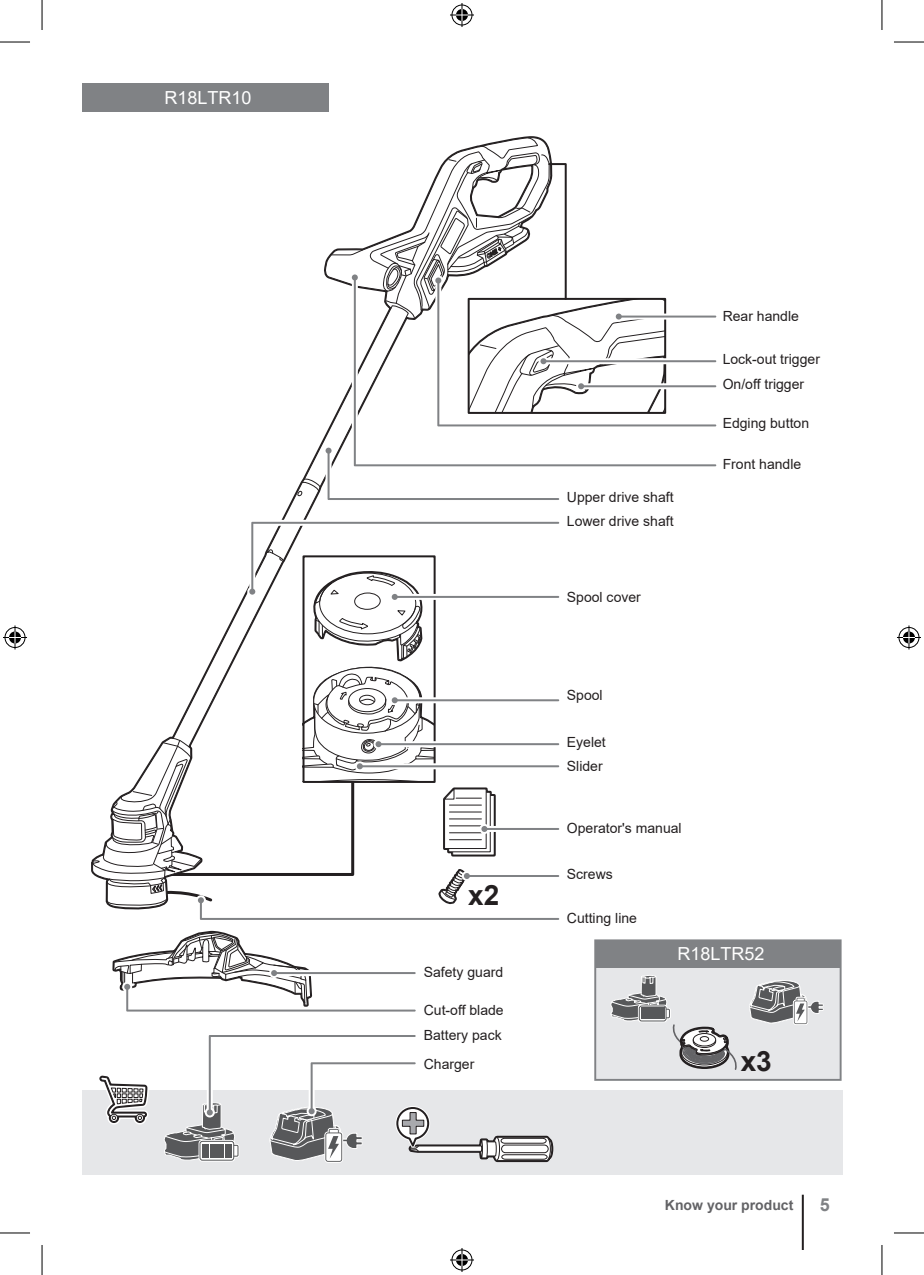
<style>
.page{position:relative;width:924px;height:1275px;background:#fff}
.page>*{position:absolute;margin:0;border:0;box-sizing:border-box;transform-origin:0 0}
.t1{font:700 28px "Arial";color:#231f20}
.t2{font:18px "Arial";color:#fff}
.t3{font:700 18px "Arial";color:#808285}
.t4{font:14px/25px "Arial";color:#231f20}
.t5{font:700 14px "Arial";color:#636366}
</style>
<div class="page">
<hr style="left:801px;top:1194px;width:2px;height:56px;background:#231f20">
<div style="left:82px;top:83px;width:246px;height:28px;background:#808285"></div>
<div style="left:82px;top:1090px;width:760px;height:84px;background:#e6e7e9"></div>
<div style="left:595px;top:940px;width:245px;height:139px;background:#e6e7e9"></div>
<div style="left:594px;top:939px;width:247px;height:141px;border:2px solid #808285"></div>
<svg style="left:749px;top:980px;width:74px;height:45px"></svg>
<div style="left:595px;top:940px;width:245px;height:27px;background:#808285"></div>
<svg style="left:353px;top:430px;width:363px;height:36px"></svg>
<svg style="left:330px;top:137px;width:387px;height:293px"></svg>
<svg style="left:296px;top:445px;width:267px;height:59px"></svg>
<div style="left:325px;top:447px;width:6px;height:7px;background:#808285;border-radius:50%"></div>
<svg style="left:91px;top:518px;width:469px;height:645px"></svg>
<svg style="left:609px;top:975px;width:129px;height:106px"></svg>
<hr style="left:0;top:42px;width:30px;height:1px;background:#000">
<hr style="left:893px;top:42px;width:30px;height:1px;background:#000">
<hr style="left:0;top:1232px;width:30px;height:1px;background:#000">
<hr style="left:893px;top:1232px;width:30px;height:1px;background:#000">
<hr style="left:42px;top:0;width:1px;height:30px;background:#000">
<hr style="left:42px;top:1245px;width:1px;height:30px;background:#000">
<hr style="left:881px;top:0;width:1px;height:30px;background:#000">
<hr style="left:881px;top:1245px;width:1px;height:30px;background:#000">
<svg style="left:450px;top:3px;width:24px;height:24px"></svg>
<svg style="left:450px;top:1248px;width:24px;height:24px"></svg>
<svg style="left:3px;top:625px;width:24px;height:24px"></svg>
<svg style="left:897px;top:625px;width:23px;height:24px"></svg>
<p class="t2" style="left:164px;top:85px;width:89px">R18LTR10</p>
<h1 class="t1" style="left:468px;top:875px;width:33px">x2</h1>
<p class="t4" style="left:423px;top:960px;width:81px">Safety guard</p>
<p class="t4" style="left:423px;top:997px;width:81px">Cut-off blade<br>Battery pack</p>
<p class="t4" style="left:423px;top:1051px;width:52px">Charger</p>
<p class="t4" style="left:566px;top:485px;width:108px;line-height:24.2px">Upper drive shaft<br>Lower drive shaft</p>
<p class="t4" style="left:566px;top:584px;width:75px">Spool cover</p>
<p class="t4" style="left:566px;top:683px;width:37px">Spool</p>
<p class="t4" style="left:566px;top:730px;width:40px;line-height:23.6px">Eyelet<br>Slider</p>
<p class="t4" style="left:566px;top:815px;width:116px">Operator's manual</p>
<p class="t4" style="left:566px;top:861px;width:47px">Screws</p>
<p class="t4" style="left:566px;top:905px;width:72px">Cutting line</p>
<p class="t4" style="left:722px;top:303px;width:78px">Rear handle</p>
<p class="t4" style="left:722px;top:347px;width:99px">Lock-out trigger<br>On/off trigger</p>
<p class="t4" style="left:722px;top:411px;width:88px">Edging button</p>
<p class="t4" style="left:722px;top:451px;width:80px">Front handle</p>
<p class="t2" style="left:677px;top:941px;width:89px">R18LTR52</p>
<h1 class="t1" style="left:740px;top:1041px;width:33px">x3</h1>
<p class="t5" style="left:664px;top:1195px;width:130px">Know your product</p>
<p class="t3" style="left:819px;top:1191px;width:12px">5</p>
</div>
